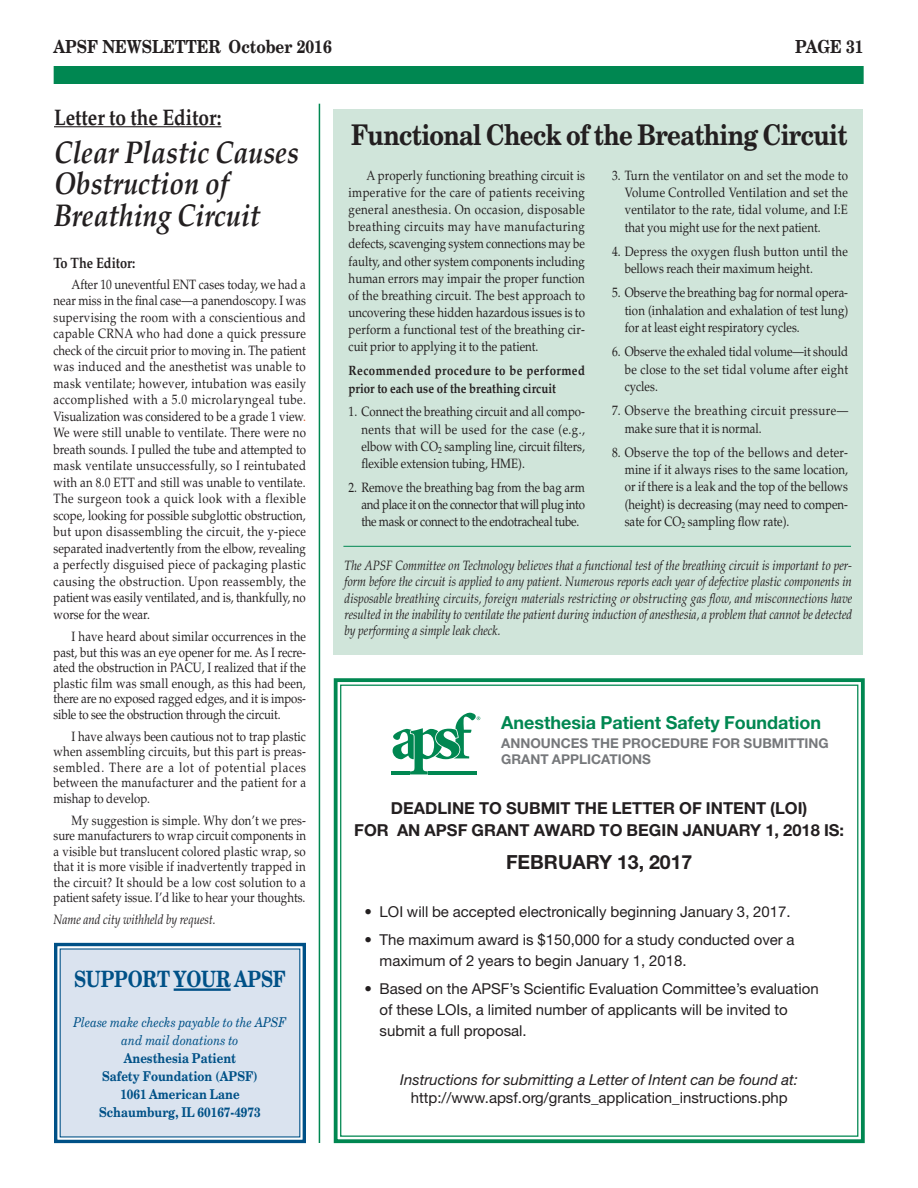
<style>
.page{position:relative;width:918px;height:1188px;background:#fff}
.page>*{position:absolute;margin:0;border:0;box-sizing:border-box;transform-origin:0 0}
.t1{font:italic 700 31.5px/31.5px "Palatino";color:#231f20;scale:.85 1}
.t2{font:700 28.5px "New Century Schlbk";letter-spacing:-.025em;color:#231f20;scale:.84 1}
.t3{font:700 22.5px "Palatino";color:#231f20;scale:.85 1}
.t4{font:700 22.5px "New Century Schlbk";letter-spacing:-.01em;color:#005187;scale:.8 1}
.t5{font:700 19.5px "Helvetica Neue LT Std";color:#231f20}
.t6{font:700 18px "Helvetica Neue LT Std";color:#008751}
.t7{font:700 18px "New Century Schlbk";color:#231f20;scale:.85 1}
.t8{font:700 16.5px/22.5px "Helvetica Neue LT Std";color:#231f20;text-align:center}
.t9{font:15px/21px "Helvetica Neue LT Std";color:#231f20}
.t10{font:italic 15px "Helvetica Neue LT Std";color:#231f20}
.t11{font:700 15px "Palatino";color:#231f20;scale:.85 1}
.t12{font:13.5px/16.5px "Palatino";color:#231f20;text-align:justify;scale:.85 1}
.t13{font:italic 13.5px/16.2px "Palatino";color:#231f20;text-align:justify;scale:.85 1}
.t14{font:700 13.5px/18px "New Century Schlbk";color:#005187;text-align:center;scale:.85 1}
.t15{font:700 13.5px/17.1px "Palatino";letter-spacing:.035em;color:#231f20;scale:.85 1}
.t16{font:13.5px/17.4px "Palatino";letter-spacing:.025em;color:#231f20;scale:.85 1}
.t17{font:13.5px/17.4px "Palatino";letter-spacing:.04em;color:#231f20;scale:.85 1}
.t18{font:700 13.5px/16.5px "Helvetica Neue LT Std";color:#76787b}
.t19{font:italic 13.5px/18px "New Century Schlbk";color:#005187;text-align:center;scale:.86 1}
.s1{color:#da511d}
</style>
<div class="page">
<div style="left:54px;top:66px;width:810px;height:18px;background:#008751"></div>
<div style="left:334px;top:109px;width:529px;height:545px;background:#d0e5da"></div>
<hr style="left:54px;top:126px;width:167px;height:1px;background:#231f20">
<svg style="left:54px;top:942px;width:252px;height:202px"></svg>
<hr style="left:319px;top:104px;width:1px;height:1039px;background:#008751">
<hr style="left:343px;top:546px;width:508px;height:1px;background:#008751">
<svg style="left:333px;top:678px;width:532px;height:466px"></svg>
<svg style="left:391px;top:713px;width:89px;height:61px"></svg>
<h3 class="t7" style="left:54px;top:35px;width:329px">APSF NEWSLETTER October 2016</h3>
<h3 class="t7" style="left:795px;top:35px;width:82px">PAGE 31</h3>
<h3 class="t3" style="left:54px;top:104px;width:199px">Letter to the Editor:</h3>
<h1 class="t1" style="left:54px;top:137px;width:290px">Clear Plastic Causes<br>Obstruction of<br>Breathing Circuit</h1>
<p class="t11" style="left:54px;top:254px;width:98px">To The Editor:</p>
<p class="t12" style="left:54px;top:276px;width:299px;text-indent:18px">After 10 uneventful ENT cases today, we had a near miss in the final case—a panendoscopy. I was supervising the room with a conscientious and capable CRNA who had done a quick pressure check of the circuit prior to moving in. The patient was induced and the anesthetist was unable to mask ventilate; however, intubation was easily accomplished with a 5.0 microlaryngeal tube.<br>Visualization was considered to be a grade 1 view<span class="s1">.<br></span>We were still unable to ventilate. There were no breath sounds. I pulled the tube and attempted to mask ventilate unsuccessfully, so I reintubated with an 8.0 ETT and still was unable to ventilate.<br>The surgeon took a quick look with a flexible scope, looking for possible subglottic obstruction, but upon disassembling the circuit, the y-piece separated inadvertently from the elbow, revealing a perfectly disguised piece of packaging plastic causing the obstruction. Upon reassembly, the patient was easily ventilated, and is, thankfully, no worse for the wear.</p>
<p class="t12" style="left:54px;top:629px;width:299px;line-height:15.5px;text-indent:18px">I have heard about similar occurrences in the past, but this was an eye opener for me. As I recre&shy;ated the obstruction in PACU, I realized that if the plastic film was small enough, as this had been, there are no exposed ragged edges, and it is impos&shy;sible to see the obstruction through the circuit.</p>
<p class="t12" style="left:54px;top:729px;width:299px;line-height:15.5px;text-indent:18px">I have always been cautious not to trap plastic when assembling circuits, but this part is preas&shy;sembled. There are a lot of potential places between the manufacturer and the patient for a mishap to develop.</p>
<p class="t12" style="left:54px;top:813px;width:299px;line-height:15.5px;text-indent:18px">My suggestion is simple. Why don’t we pres&shy;sure manufacturers to wrap circuit components in a visible but translucent colored plastic wrap, so that it is more visible if inadvertently trapped in the circuit? It should be a low cost solution to a patient safety issue. I’d like to hear your thoughts.</p>
<p class="t13" style="left:54px;top:912px;width:192px">Name and city withheld by request.</p>
<h3 class="t4" style="left:74px;top:965px;width:266px">SUPPORT YOUR APSF</h3>
<p class="t19" style="left:74px;top:1013px;width:249px">Please make checks payable to the APSF and mail donations to</p>
<p class="t14" style="left:99px;top:1049px;width:191px">Anesthesia Patient<br>Safety Foundation (APSF)<br>1061 American Lane<br>Schaumburg, IL 60167-4973</p>
<h2 class="t2" style="left:351px;top:116px;width:593px">Functional Check of the Breathing Circuit</h2>
<p class="t12" style="left:349px;top:167px;width:280px;line-height:17.2px;text-indent:18px">A properly functioning breathing circuit is imperative for the care of patients receiving general anesthesia. On occasion, disposable breathing circuits may have manufacturing defects, scavenging system connections may be faulty, and other system components including human errors may impair the proper function of the breathing circuit. The best approach to uncovering these hidden hazardous issues is to perform a functional test of the breathing cir&shy;cuit prior to applying it to the patient.</p>
<p class="t15" style="left:349px;top:362px;width:280px">Recommended procedure to be performed prior to each use of the breathing circuit</p>
<p class="t12" style="left:361px;top:403px;width:265px;line-height:17.2px;text-indent:-13px">1. Connect the breathing circuit and all compo&shy;nents that will be used for the case (e.g., elbow with CO<sub>2</sub> sampling line, circuit filters, flexible extension tubing, HME).</p>
<p class="t12" style="left:361px;top:479px;width:265px;line-height:17.1px;text-indent:-13px">2. Remove the breathing bag from the bag arm and place it on the connector that will plug into the mask or connect to the endotracheal tube.</p>
<p class="t12" style="left:625px;top:167px;width:264px;line-height:17.4px;text-indent:-13px">3. Turn the ventilator on and set the mode to Volume Controlled Ventilation and set the ventilator to the rate, tidal volume, and I:E that you might use for the next patient.</p>
<p class="t16" style="left:625px;top:243px;width:264px;text-indent:-13px">4. Depress the oxygen flush button until the bellows reach their maximum height.</p>
<p class="t12" style="left:625px;top:284px;width:265px;line-height:17.4px;text-indent:-13px">5. Observe the breathing bag for normal opera&shy;tion (inhalation and exhalation of test lung) for at least eight respiratory cycles.</p>
<p class="t12" style="left:625px;top:343px;width:264px;line-height:17.4px;text-indent:-13px">6. Observe the exhaled tidal volume—it should be close to the set tidal volume after eight cycles.</p>
<p class="t17" style="left:625px;top:402px;width:264px;text-indent:-13px">7. Observe the breathing circuit pressure— make sure that it is normal.</p>
<p class="t12" style="left:625px;top:444px;width:264px;line-height:17.4px;text-indent:-13px">8. Observe the top of the bellows and deter&shy;mine if it always rises to the same location, or if there is a leak and the top of the bellows (height) is decreasing (may need to compen&shy;sate for CO<sub>2</sub> sampling flow rate).</p>
<p class="t13" style="left:345px;top:558px;width:599px">The APSF Committee on Technology believes that a functional test of the breathing circuit is important to per&shy;form before the circuit is applied to any patient. Numerous reports each year of defective plastic components in disposable breathing circuits, foreign materials restricting or obstructing gas flow, and misconnections have resulted in the inability to ventilate the patient during induction of anesthesia, a problem that cannot be detected by performing a simple leak check.</p>
<h3 class="t6" style="left:501px;top:711px;width:322px">Anesthesia Patient Safety Foundation</h3>
<p class="t18" style="left:501px;top:735px;width:329px">ANNOUNCES THE PROCEDURE FOR SUBMITTING<br>GRANT APPLICATIONS</p>
<p class="t8" style="left:354px;top:796px;width:492px">DEADLINE TO SUBMIT THE LETTER OF INTENT (LOI)<br>FOR AN APSF GRANT AWARD TO BEGIN JANUARY 1, 2018 IS:</p>
<h3 class="t5" style="left:506px;top:850px;width:188px">FEBRUARY 13, 2017</h3>
<p class="t9" style="left:365px;top:901px;width:428px">• LOI will be accepted electronically beginning January 3, 2017.</p>
<p class="t9" style="left:380px;top:929px;width:417px;text-indent:-15px">• The maximum award is $150,000 for a study conducted over a maximum of 2 years to begin January 1, 2018.</p>
<p class="t9" style="left:380px;top:978px;width:441px;text-indent:-15px">• Based on the APSF’s Scientific Evaluation Committee’s evaluation of these LOIs, a limited number of applicants will be invited to submit a full proposal.</p>
<p class="t10" style="left:400px;top:1071px;width:399px">Instructions for submitting a Letter of Intent can be found at:</p>
<p class="t9" style="left:411px;top:1087px;width:379px">http://www.apsf.org/grants_application_instructions.php</p>
</div>
